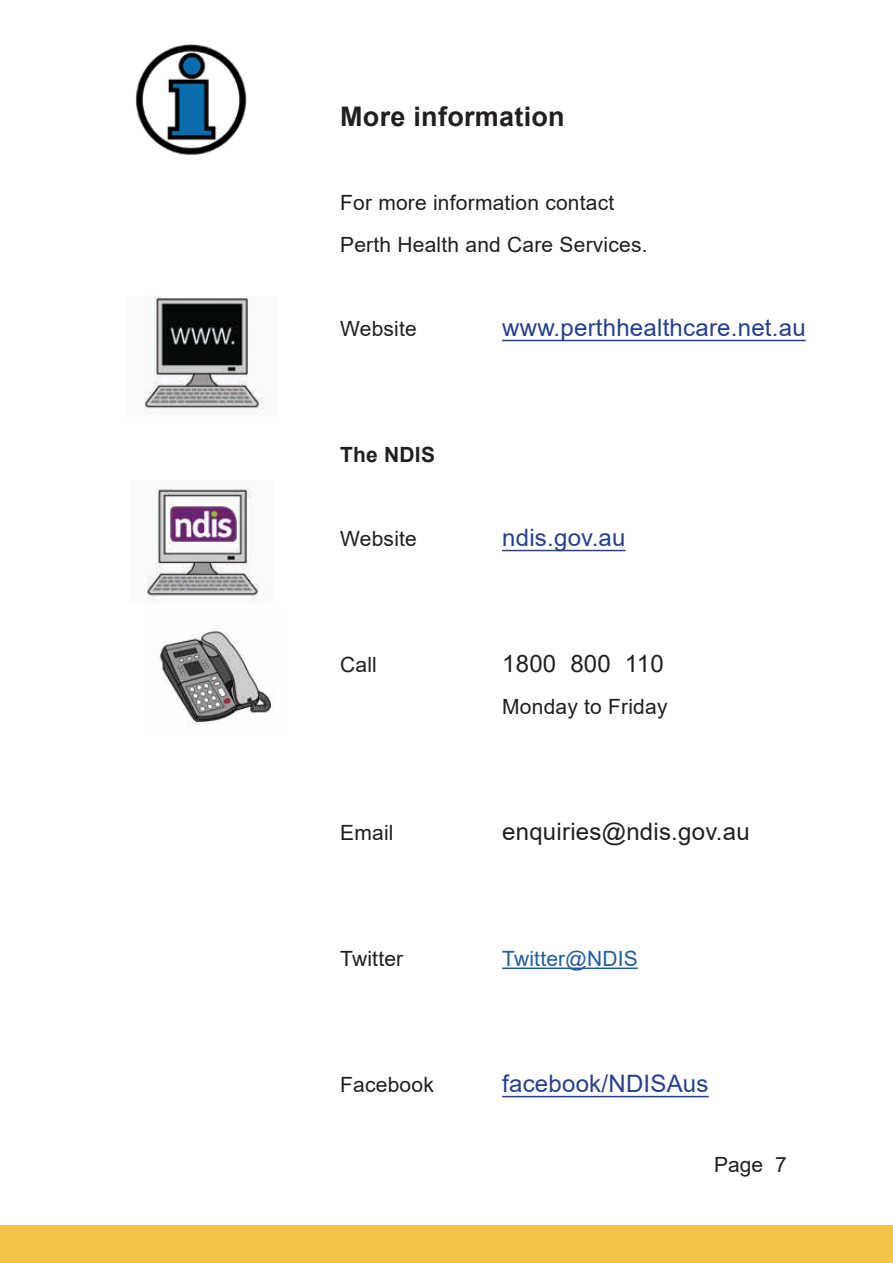
<style>
.page{position:relative;width:893px;height:1263px;background:#fff}
.page>*{position:absolute;margin:0;border:0;box-sizing:border-box;transform-origin:0 0}
.t1{font:700 27px "Arial";letter-spacing:.01em;color:#231f20}
.t2{font:24px "Arial";letter-spacing:.01em;color:#25408f}
.t3{font:24px "Arial";letter-spacing:.01em;color:#231f20}
.t4{font:21px/42px "Arial";letter-spacing:.01em;color:#231f20}
.t5{font:21px "Arial";letter-spacing:.01em;color:#215e9f}
.t6{font:700 21px "Arial";letter-spacing:.01em;color:#231f20}
</style>
<div class="page">
<div style="left:0;top:1225px;width:893px;height:38px;background:#f1c446"></div>
<hr style="left:502px;top:340px;width:304px;height:1px;background:#25408f">
<hr style="left:502px;top:550px;width:124px;height:1px;background:#25408f">
<hr style="left:502px;top:967px;width:136px;height:2px;background:#215e9f">
<hr style="left:502px;top:1096px;width:207px;height:1px;background:#25408f">
<img style="left:135px;top:44px;width:112px;height:111px">
<img style="left:158px;top:631px;width:116px;height:96px">
<img style="left:147px;top:488px;width:113px;height:113px">
<img style="left:169px;top:505px;width:68px;height:37px">
<img style="left:144px;top:296px;width:121px;height:119px">
<p class="t1" style="left:340px;top:97px;width:226px">More information</p>
<p class="t4" style="left:340px;top:181px;width:309px">For more information contact<br>Perth Health and Care Services.</p>
<p class="t4" style="left:340px;top:307px;width:78px">Website</p>
<p class="t2" style="left:502px;top:311px;width:305px">www.perthhealthcare.net.au</p>
<p class="t6" style="left:340px;top:440px;width:96px">The NDIS</p>
<p class="t4" style="left:340px;top:517px;width:78px">Website</p>
<p class="t2" style="left:502px;top:521px;width:125px">ndis.gov.au</p>
<p class="t4" style="left:340px;top:643px;width:38px">Call</p>
<p class="t3" style="left:502px;top:647px;width:163px">1800 800 110</p>
<p class="t4" style="left:502px;top:685px;width:167px">Monday to Friday</p>
<p class="t4" style="left:340px;top:811px;width:55px">Email</p>
<p class="t3" style="left:502px;top:815px;width:249px">enquiries@ndis.gov.au</p>
<p class="t4" style="left:340px;top:937px;width:65px">Twitter</p>
<p class="t5" style="left:502px;top:944px;width:137px">Twitter@NDIS</p>
<p class="t4" style="left:340px;top:1063px;width:95px">Facebook</p>
<p class="t2" style="left:502px;top:1067px;width:208px">facebook/NDISAus</p>
<p class="t4" style="left:714px;top:1143px;width:74px">Page 7</p>
</div>
